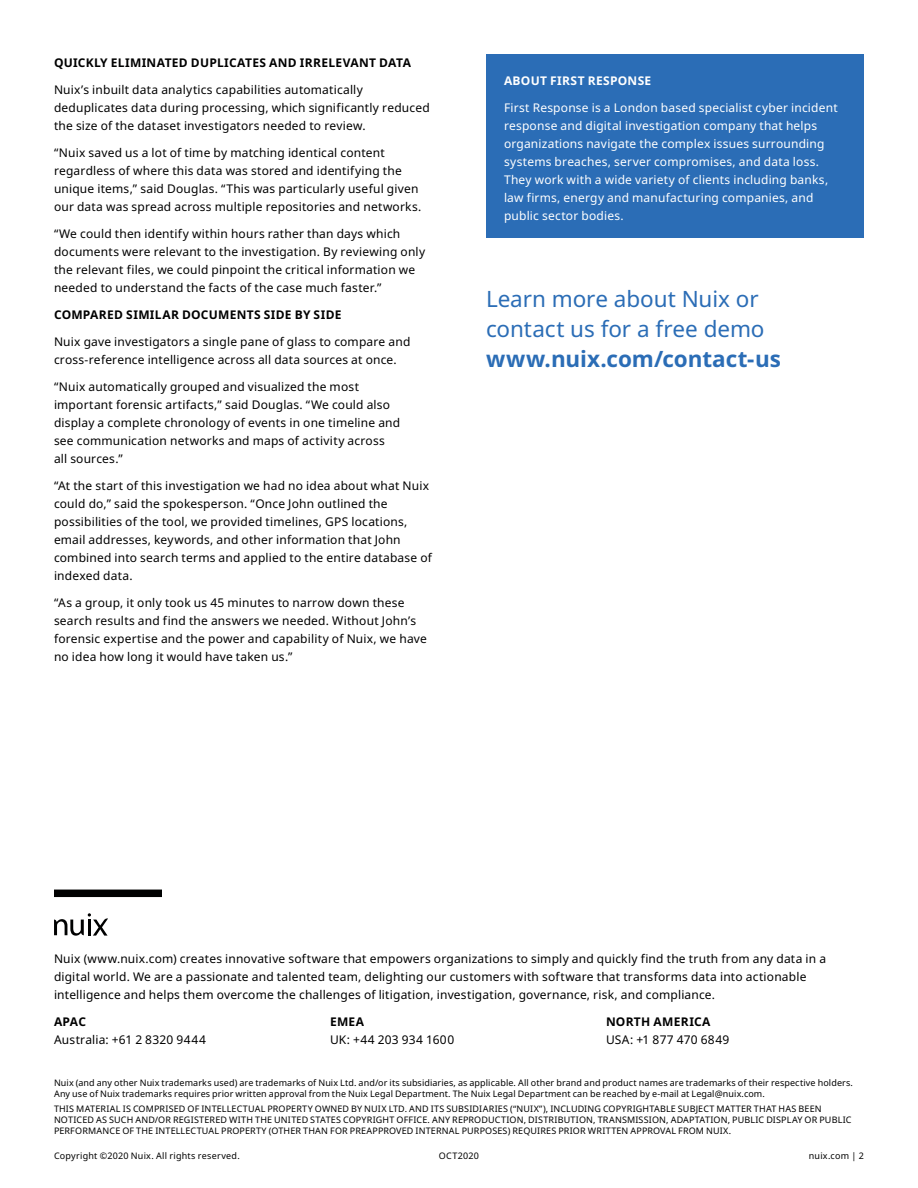
<style>
.page{position:relative;width:918px;height:1188px;background:#fff}
.page>*{position:absolute;margin:0;border:0;box-sizing:border-box;transform-origin:0 0}
.t1{font:22.5px/30px "Noto Sans";letter-spacing:-.005em;color:#2b6db6}
.t2{font:700 22.5px "Noto Sans";letter-spacing:-.005em;color:#2b6db6}
.t3{font:12px/18px "Noto Sans";letter-spacing:.015em;color:#000101}
.t4{font:12px/18px "Noto Sans";letter-spacing:.015em;color:#fff}
.t5{font:700 12px "Noto Sans";letter-spacing:.025em;color:#000101}
.t6{font:700 12px "Noto Sans";letter-spacing:.025em;color:#fff}
.t7{font:9px/10.8px "Noto Sans";letter-spacing:.015em;color:#000101}
</style>
<div class="page">
<svg style="left:54px;top:913px;width:54px;height:23px"></svg>
<div style="left:54px;top:890px;width:108px;height:7px;background:#000101"></div>
<div style="left:486px;top:54px;width:378px;height:184px;background:#2b6db6"></div>
<p class="t5" style="left:54px;top:54px;width:358px">QUICKLY ELIMINATED DUPLICATES AND IRRELEVANT DATA</p>
<p class="t3" style="left:54px;top:81px;width:377px">Nuix’s inbuilt data analytics capabilities automatically deduplicates data during processing, which significantly reduced the size of the dataset investigators needed to review.</p>
<p class="t3" style="left:54px;top:144px;width:369px">“Nuix saved us a lot of time by matching identical content regardless of where this data was stored and identifying the unique items,” said Douglas. “This was particularly useful given our data was spread across multiple repositories and networks.</p>
<p class="t3" style="left:54px;top:225px;width:373px">“We could then identify within hours rather than days which documents were relevant to the investigation. By reviewing only the relevant files, we could pinpoint the critical information we needed to understand the facts of the case much faster.”</p>
<p class="t5" style="left:54px;top:306px;width:289px">COMPARED SIMILAR DOCUMENTS SIDE BY SIDE</p>
<p class="t3" style="left:54px;top:333px;width:358px">Nuix gave investigators a single pane of glass to compare and cross-reference intelligence across all data sources at once.</p>
<p class="t3" style="left:54px;top:378px;width:348px">“Nuix automatically grouped and visualized the most important forensic artifacts,” said Douglas. “We could also display a complete chronology of events in one timeline and see communication networks and maps of activity across all sources.”</p>
<p class="t3" style="left:54px;top:477px;width:379px">“At the start of this investigation we had no idea about what Nuix could do,” said the spokesperson. “Once John outlined the possibilities of the tool, we provided timelines, GPS locations, email addresses, keywords, and other information that John combined into search terms and applied to the entire database of indexed data.</p>
<p class="t3" style="left:54px;top:594px;width:374px">“As a group, it only took us 45 minutes to narrow down these search results and find the answers we needed. Without John’s forensic expertise and the power and capability of Nuix, we have no idea how long it would have taken us.”</p>
<p class="t6" style="left:504px;top:72px;width:149px">ABOUT FIRST RESPONSE</p>
<p class="t4" style="left:504px;top:99px;width:335px">First Response is a London based specialist cyber incident response and digital investigation company that helps organizations navigate the complex issues surrounding systems breaches, server compromises, and data loss.<br>They work with a wide variety of clients including banks, law firms, energy and manufacturing companies, and public sector bodies.</p>
<h1 class="t1" style="left:486px;top:284px;width:280px">Learn more about Nuix or contact us for a free demo</h1>
<h1 class="t2" style="left:486px;top:343px;width:297px">www.nuix.com/contact-us</h1>
<p class="t3" style="left:54px;top:950px;width:774px">Nuix (www.nuix.com) creates innovative software that empowers organizations to simply and quickly find the truth from any data in a digital world. We are a passionate and talented team, delighting our customers with software that transforms data into actionable intelligence and helps them overcome the challenges of litigation, investigation, governance, risk, and compliance.</p>
<p class="t5" style="left:54px;top:1014px;width:34px">APAC</p>
<p class="t3" style="left:54px;top:1031px;width:153px">Australia: +61 2 8320 9444</p>
<p class="t5" style="left:606px;top:1014px;width:106px">NORTH AMERICA</p>
<p class="t3" style="left:606px;top:1031px;width:125px">USA: +1 877 470 6849</p>
<p class="t7" style="left:54px;top:1078px;width:801px">Nuix (and any other Nuix trademarks used) are trademarks of Nuix Ltd. and/or its subsidiaries, as applicable. All other brand and product names are trademarks of their respective holders.<br>Any use of Nuix trademarks requires prior written approval from the Nuix Legal Department. The Nuix Legal Department can be reached by e-mail at Legal@nuix.com.</p>
<p class="t7" style="left:54px;top:1104px;width:799px">THIS MATERIAL IS COMPRISED OF INTELLECTUAL PROPERTY OWNED BY NUIX LTD. AND ITS SUBSIDIARIES (“NUIX”), INCLUDING COPYRIGHTABLE SUBJECT MATTER THAT HAS BEEN<br>NOTICED AS SUCH AND/OR REGISTERED WITH THE UNITED STATES COPYRIGHT OFFICE. ANY REPRODUCTION, DISTRIBUTION, TRANSMISSION, ADAPTATION, PUBLIC DISPLAY OR PUBLIC<br>PERFORMANCE OF THE INTELLECTUAL PROPERTY (OTHER THAN FOR PREAPPROVED INTERNAL PURPOSES) REQUIRES PRIOR WRITTEN APPROVAL FROM NUIX.</p>
<p class="t5" style="left:330px;top:1014px;width:36px">EMEA</p>
<p class="t3" style="left:330px;top:1031px;width:126px">UK: +44 203 934 1600</p>
<p class="t7" style="left:54px;top:1150px;width:187px">Copyright ©2020 Nuix. All rights reserved.</p>
<p class="t7" style="left:439px;top:1150px;width:42px">OCT2020</p>
<p class="t7" style="left:809px;top:1150px;width:57px">nuix.com | 2</p>
</div>
